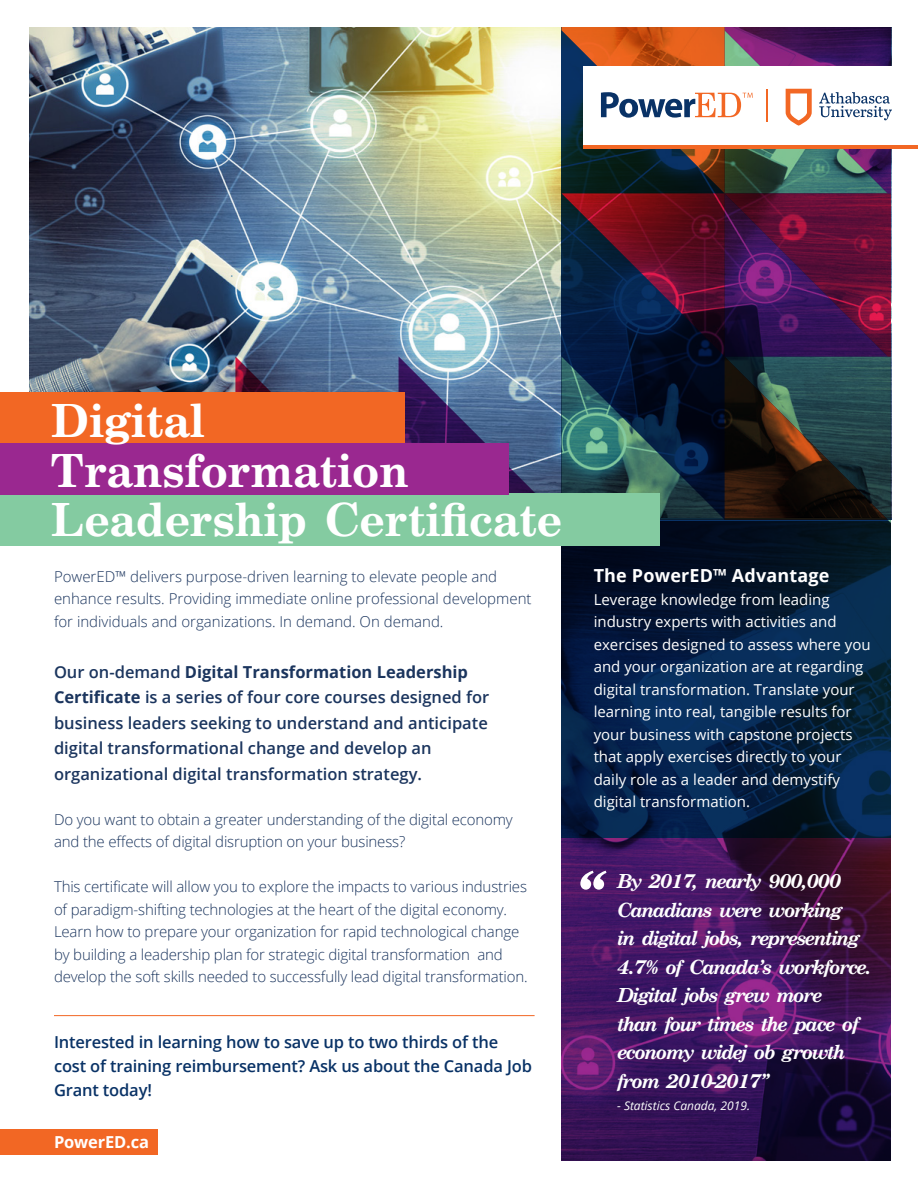
<style>
.page{position:relative;width:918px;height:1188px;background:#fff}
.page>*{position:absolute;margin:0;border:0;box-sizing:border-box;transform-origin:0 0}
.t1{font:700 49.5px/49.5px "Century Sch";color:#fff}
.t2{font:italic 700 21px/28.5px "Century Sch";letter-spacing:-.05em;color:#fff}
.t3{font:700 18px "Open Sans";letter-spacing:.01em;color:#fff}
.t4{font:600 16.5px/25.5px "Open Sans";color:#1b355e}
.t5{font:600 16.5px/24px "Open Sans";letter-spacing:-.01em;color:#093266}
.t6{font:700 16.5px "Open Sans";letter-spacing:-.01em;color:#fff}
.t7{font:300 15px/22.5px "Open Sans";letter-spacing:-.01em;color:#1b355e}
.t8{font:15px/22.5px "Open Sans";color:#fff}
.t9{font:italic 12px "Open Sans";color:#fff}
.s1{font-weight:700}
</style>
<div class="page">
<img style="left:561px;top:523px;width:329px;height:638px">
<img style="left:29px;top:27px;width:206px;height:366px">
<div style="left:0;top:494px;width:660px;height:52px;background:#84cba1"></div>
<div style="left:0;top:443px;width:509px;height:52px;background:#9a2890"></div>
<div style="left:0;top:393px;width:405px;height:50px;background:#f26724"></div>
<hr style="left:583px;top:145px;width:335px;height:3px;background:#f26724">
<hr style="left:54px;top:1015px;width:481px;height:1px;background:#f26724">
<svg style="left:580px;top:871px;width:27px;height:19px"></svg>
<img style="left:235px;top:27px;width:657px;height:496px">
<div style="left:0;top:1129px;width:157px;height:26px;background:#f26724"></div>
<h1 class="t1" style="left:51px;top:397px;width:512px">Digital<br>Transformation<br>Leadership Certificate</h1>
<p class="t7" style="left:54px;top:565px;width:479px">PowerED™ delivers purpose-driven learning to elevate people and enhance results. Providing immediate online professional development for individuals and organizations. In demand. On demand.</p>
<p class="t4" style="left:54px;top:659px;width:437px">Our on-demand <span class="s1">Digital Transformation Leadership Certificate</span> is a series of four core courses designed for business leaders seeking to understand and anticipate digital transformational change and develop an organizational digital transformation strategy.</p>
<p class="t7" style="left:54px;top:808px;width:460px">Do you want to obtain a greater understanding of the digital economy and the effects of digital disruption on your business?</p>
<p class="t7" style="left:54px;top:875px;width:475px">This certificate will allow you to explore the impacts to various industries of paradigm-shifting technologies at the heart of the digital economy.<br>Learn how to prepare your organization for rapid technological change by building a leadership plan for strategic digital transformation and develop the soft skills needed to successfully lead digital transformation.</p>
<p class="t5" style="left:54px;top:1030px;width:479px">Interested in learning how to save up to two thirds of the cost of training reimbursement? Ask us about the Canada Job<br>Grant today!</p>
<p class="t6" style="left:54px;top:1131px;width:97px">PowerED.ca</p>
<p class="t3" style="left:594px;top:563px;width:237px">The PowerED™ Advantage</p>
<p class="t8" style="left:594px;top:588px;width:278px">Leverage knowledge from leading industry experts with activities and exercises designed to assess where you and your organization are at regarding digital transformation. Translate your learning into real, tangible results for your business with capstone projects that apply exercises directly to your daily role as a leader and demystify digital transformation.</p>
<h2 class="t2" style="left:617px;top:868px;width:256px">By 2017, nearly 900,000<br>Canadians were working<br>in digital jobs, representing<br>4.7% of Canada’s workforce.<br>Digital jobs grew more<br>than four times the pace of economy widej ob growth from 2010-2017”</h2>
<p class="t9" style="left:617px;top:1097px;width:134px">- Statistics Canada, 2019.</p>
</div>
